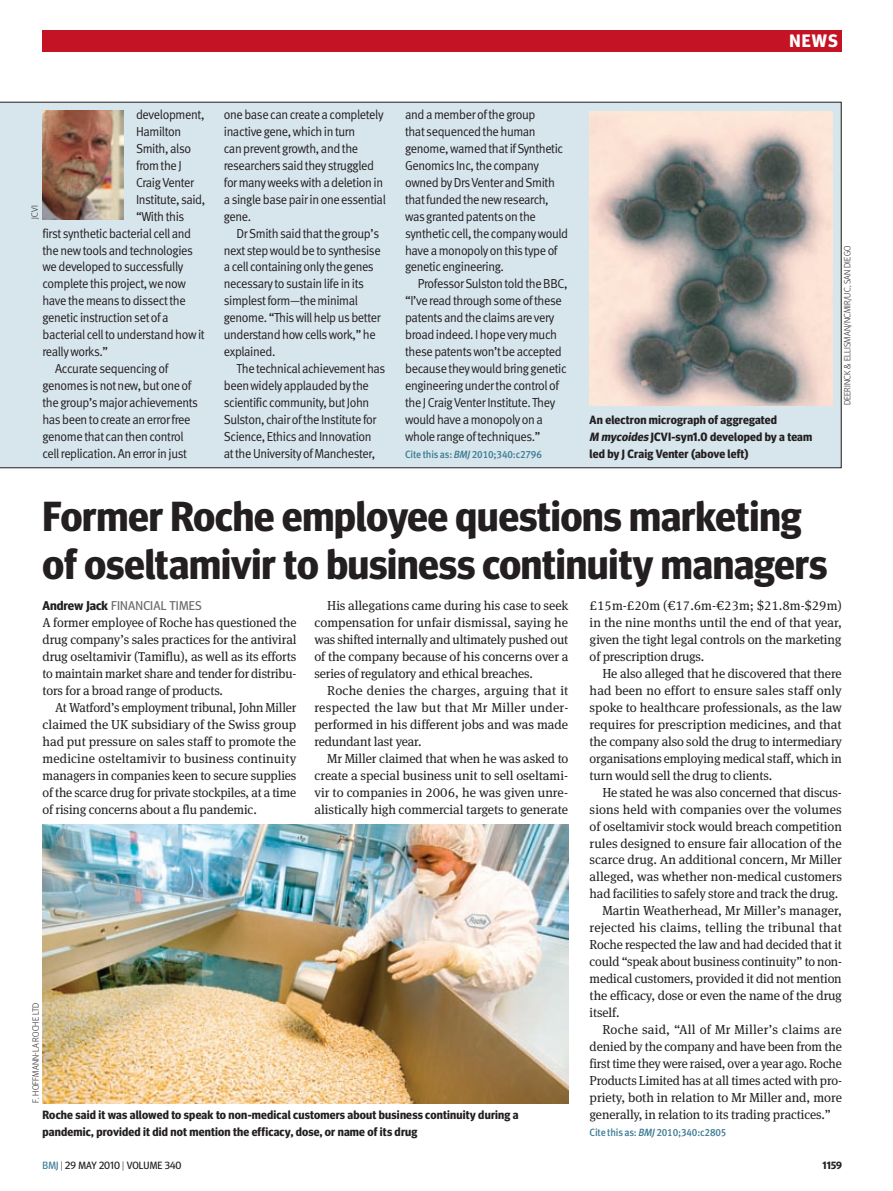
<style>
.page{position:relative;width:893px;height:1191px;background:#fff}
.page>*{position:absolute;margin:0;border:0;box-sizing:border-box;transform-origin:0 0}
.news_head_28bold{font:700 42px/48px "Meta Headline OT";color:#231f20}
.t1{font:700 18px "Meta Headline OT";color:#fff}
.news_body_3colm_ind{font:13.05px/17px "Meta Serif Pro";letter-spacing:-.01em;color:#231f20;text-align:justify}
.news_BOX_sans_text{font:13.05px/17px "Meta Normal LF";letter-spacing:-.03em;color:#231f20;scale:.95 1}
.news_body_3colm_ind-2{font:13.05px/17px "Meta Serif Pro";letter-spacing:-.01em;color:#231f20;text-align:justify;scale:.96 1}
.news_body_3colm{font:13.05px/17px "Meta Serif Pro";letter-spacing:-.015em;color:#231f20;text-align:justify}
.news_byline_author{font:12.75px "Meta Headline OT";letter-spacing:.01em;color:#6c6d70}
.picture_caption{font:700 12px/17px "Meta Headline OT";letter-spacing:.015em;color:#231f20}
.citation{font:10.5px "Meta Medium LF";letter-spacing:-.015em;color:#3c7b93;scale:.95 1}
.t2{font:10.5px "Meta Headline OT";color:#231f20}
.t3{font:700 10.5px "Meta Headline OT";color:#231f20}
.t4{font:300 9px "Meta Headline OT";letter-spacing:.015em;color:#231f20}
.s1{font-style:italic}
.s2{font-weight:700;color:#231f20}
.s3{color:#3c7b93}
.s4{font-weight:300}
</style>
<div class="page">
<div style="left:0;top:102px;width:841px;height:366px;background:#d7e5ec"></div>
<div style="left:43px;top:30px;width:799px;height:21px;background:#c41324"></div>
<img style="left:590px;top:111px;width:243px;height:294px">
<img style="left:43px;top:111px;width:80px;height:109px">
<img style="left:43px;top:824px;width:525px;height:279px">
<p class="t1" style="left:789px;top:30px;width:50px">NEWS</p>
<p class="news_BOX_sans_text" style="left:136px;top:106px;width:73px">development,</p>
<p class="news_BOX_sans_text" style="left:136px;top:123px;width:49px">Hamilton</p>
<p class="news_BOX_sans_text" style="left:136px;top:140px;width:60px">Smith, also</p>
<p class="news_BOX_sans_text" style="left:136px;top:157px;width:50px">from the J</p>
<p class="news_BOX_sans_text" style="left:136px;top:174px;width:62px">Craig Venter</p>
<p class="news_BOX_sans_text" style="left:136px;top:191px;width:74px">Institute, said,</p>
<p class="news_BOX_sans_text" style="left:136px;top:207px;width:52px">“With this</p>
<p class="news_BOX_sans_text" style="left:43px;top:224px;width:158px">first synthetic bacterial cell and</p>
<p class="news_BOX_sans_text" style="left:43px;top:241px;width:160px">the new tools and technologies</p>
<p class="news_BOX_sans_text" style="left:43px;top:258px;width:150px">we developed to successfully</p>
<p class="news_BOX_sans_text" style="left:43px;top:275px;width:153px">complete this project, we now</p>
<p class="news_BOX_sans_text" style="left:43px;top:292px;width:152px">have the means to dissect the</p>
<p class="news_BOX_sans_text" style="left:43px;top:309px;width:134px">genetic instruction set of a</p>
<p class="news_BOX_sans_text" style="left:43px;top:326px;width:172px">bacterial cell to understand how it</p>
<p class="news_BOX_sans_text" style="left:43px;top:343px;width:71px">really works.”</p>
<p class="news_BOX_sans_text" style="left:43px;top:360px;width:165px;text-indent:13px">Accurate sequencing of genomes is not new, but one of the group’s major achievements has been to create an error free genome that can then control cell replication. An error in just</p>
<p class="t4" style="left:29px;top:219px;width:14px;rotate:-90deg">JCVI</p>
<p class="news_BOX_sans_text" style="left:224px;top:106px;width:172px">one base can create a completely inactive gene, which in turn<br>can prevent growth, and the researchers said they struggled for many weeks with a deletion in a single base pair in one essential gene.</p>
<p class="news_BOX_sans_text" style="left:224px;top:224px;width:167px;text-indent:13px">Dr Smith said that the group’s next step would be to synthesise a cell containing only the genes necessary to sustain life in its simplest form—the minimal genome. “This will help us better understand how cells work,” he explained.</p>
<p class="news_BOX_sans_text" style="left:224px;top:360px;width:171px;text-indent:13px">The technical achievement has been widely applauded by the scientific community, but John<br>Sulston, chair of the Institute for<br>Science, Ethics and Innovation<br>at the University of Manchester,</p>
<p class="news_BOX_sans_text" style="left:405px;top:106px;width:173px">and a member of the group<br>that sequenced the human genome, warned that if Synthetic<br>Genomics Inc, the company owned by Drs Venter and Smith that funded the new research, was granted patents on the synthetic cell, the company would have a monopoly on this type of genetic engineering.</p>
<p class="news_BOX_sans_text" style="left:405px;top:275px;width:172px;text-indent:13px">Professor Sulston told the BBC, “I’ve read through some of these patents and the claims are very broad indeed. I hope very much these patents won’t be accepted because they would bring genetic engineering under the control of the J Craig Venter Institute. They would have a monopoly on a whole range of techniques.”</p>
<p class="citation" style="left:405px;top:448px;width:146px">Cite this as: <span class="s1">BMJ</span> 2010;340:c2796</p>
<p class="picture_caption" style="left:590px;top:411px;width:224px">An electron micrograph of aggregated<br><span class="s1">M mycoides</span> JCVI-syn1.0 developed by a team led by J Craig Venter (above left)</p>
<p class="t4" style="left:842px;top:405px;width:161px;rotate:-90deg">Deerinck &amp; Ellisman/NCMIR/UC, San Diego</p>
<p class="news_head_28bold" style="left:43px;top:491px;width:786px">Former Roche employee questions marketing of oseltamivir to business continuity managers</p>
<p class="news_byline_author" style="left:43px;top:598px;width:161px"><span class="s2">Andrew Jack</span> FINANCIAL TIMES</p>
<p class="news_body_3colm" style="left:43px;top:613px;width:256px">A former employee of Roche has questioned the drug company’s sales practices for the antiviral drug oseltamivir (Tamiflu), as well as its efforts to maintain market share and tender for distribu&shy;tors for a broad range of products.</p>
<p class="news_body_3colm_ind-2" style="left:43px;top:698px;width:266px;text-indent:13px">At Watford’s employment tribunal, John Miller claimed the UK subsidiary of the Swiss group had put pressure on sales staff to promote the medicine osteltamivir to business continuity managers in companies keen to secure supplies of the scarce drug for private stockpiles, at a time of rising concerns about a flu pandemic.</p>
<p class="news_body_3colm_ind" style="left:314px;top:596px;width:255px;text-indent:13px">His allegations came during his case to seek compensation for unfair dismissal, saying he was shifted internally and ultimately pushed out of the company because of his concerns over a series of regulatory and ethical breaches.</p>
<p class="news_body_3colm_ind" style="left:314px;top:681px;width:256px;text-indent:13px">Roche denies the charges, arguing that it respected the law but that Mr Miller under&shy;performed in his different jobs and was made redundant last year.</p>
<p class="news_body_3colm_ind" style="left:314px;top:749px;width:255px;text-indent:13px">Mr Miller claimed that when he was asked to create a special business unit to sell oseltami&shy;vir to companies in 2006, he was given unre&shy;alistically high commercial targets to generate</p>
<p class="t4" style="left:30px;top:1102px;width:101px;rotate:-90deg">F. Hoffmann-La Roche Ltd</p>
<p class="picture_caption" style="left:43px;top:1105px;width:478px">Roche said it was allowed to speak to non-medical customers about business continuity during a pandemic, provided it did not mention the efficacy, dose, or name of its drug</p>
<p class="news_body_3colm_ind" style="left:590px;top:596px;width:254px">£15m-£20m (€17.6m-€23m; $21.8m-$29m) in the nine months until the end of that year, given the tight legal controls on the marketing of prescription drugs.</p>
<p class="news_body_3colm_ind" style="left:590px;top:664px;width:254px;text-indent:13px">He also alleged that he discovered that there had been no effort to ensure sales staff only spoke to healthcare professionals, as the law requires for prescription medicines, and that the company also sold the drug to intermediary organisations employing medical staff, which in turn would sell the drug to clients.</p>
<p class="news_body_3colm_ind" style="left:590px;top:783px;width:254px;text-indent:13px">He stated he was also concerned that discus&shy;sions held with companies over the volumes of oseltamivir stock would breach competition rules designed to ensure fair allocation of the scarce drug. An additional concern, Mr Miller alleged, was whether non-medical customers had facilities to safely store and track the drug.</p>
<p class="news_body_3colm_ind" style="left:590px;top:901px;width:254px;text-indent:13px">Martin Weatherhead, Mr Miller’s manager, rejected his claims, telling the tribunal that Roche respected the law and had decided that it could “speak about business continuity” to non&shy;medical customers, provided it did not mention the efficacy, dose or even the name of the drug itself.</p>
<p class="news_body_3colm_ind" style="left:590px;top:1020px;width:254px;text-indent:13px">Roche said, “All of Mr Miller’s claims are denied by the company and have been from the first time they were raised, over a year ago. Roche Products Limited has at all times acted with pro&shy;priety, both in relation to Mr Miller and, more generally, in relation to its trading practices.”</p>
<p class="citation" style="left:590px;top:1125px;width:146px">Cite this as: <span class="s1">BMJ</span> 2010;340:c2805</p>
<p class="t2" style="left:43px;top:1159px;width:140px"><span class="s3">BMJ</span> <span class="s4">|</span> 29 MAY 2010 <span class="s4">|</span> VOLUME 340</p>
<p class="t3" style="left:823px;top:1159px;width:21px">1159</p>
</div>
